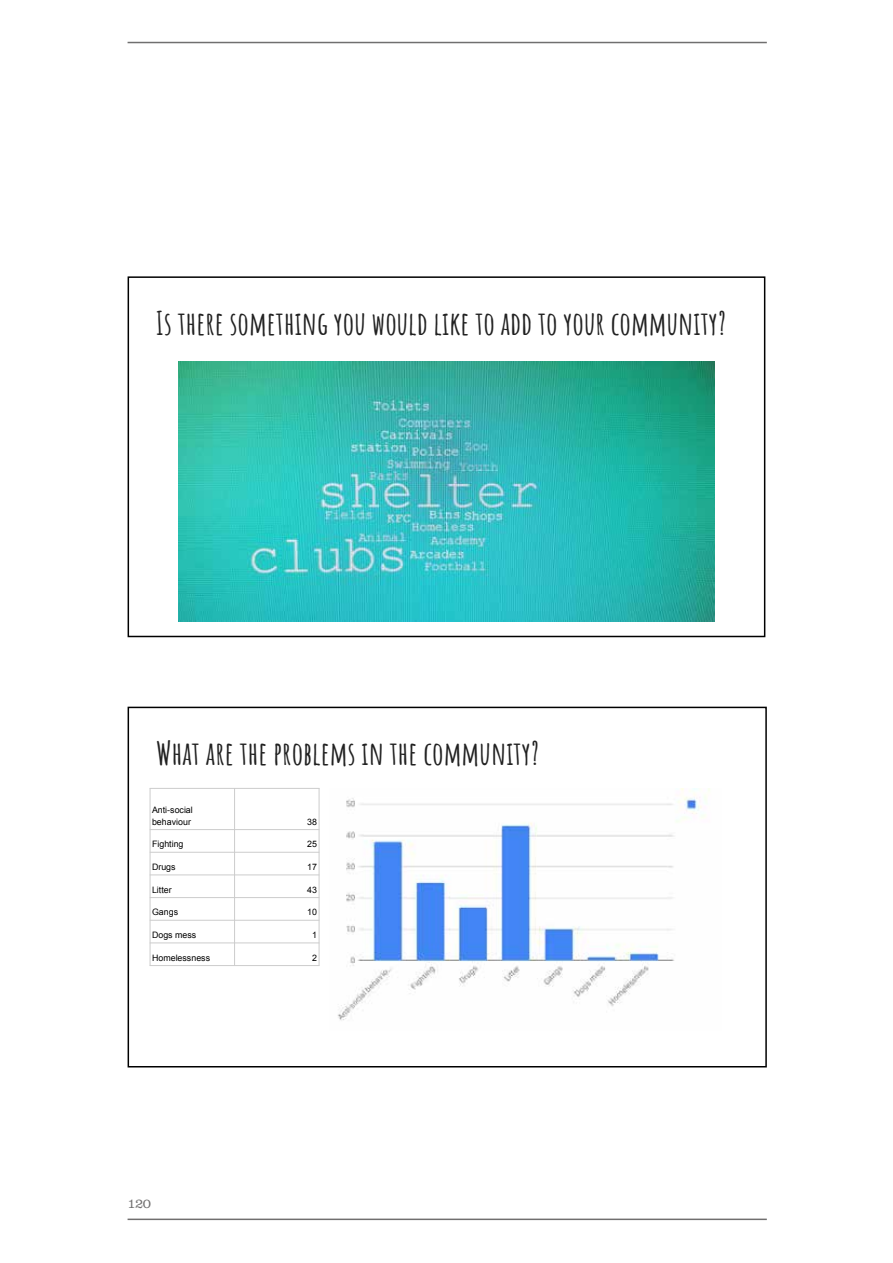
<style>
.page{position:relative;width:893px;height:1263px;background:#fff}
.page>*{position:absolute;margin:0;border:0;box-sizing:border-box;transform-origin:0 0}
.t1{font:700 31.95px "Amatic SC";color:#212121}
.t2{font:700 31.8px "Amatic SC";color:#212121}
.t3{font:300 13.5px "Clarendon BT";color:#706f6f}
.t4{font:8.85px/12px "Arial";color:#000}
</style>
<div class="page">
<hr style="left:128px;top:42px;width:639px;height:1px;background:#706f6f">
<hr style="left:128px;top:1218px;width:639px;height:2px;background:#706f6f">
<img style="left:178px;top:361px;width:536px;height:261px">
<div style="left:128px;top:276px;width:637px;height:361px;border:2px solid #000"></div>
<img style="left:337px;top:788px;width:373px;height:233px">
<hr style="left:150px;top:788px;width:1px;height:178px;background:#ccc">
<hr style="left:234px;top:788px;width:1px;height:178px;background:#ccc">
<hr style="left:319px;top:788px;width:1px;height:178px;background:#ccc">
<hr style="left:150px;top:788px;width:169px;height:1px;background:#ccc">
<hr style="left:150px;top:829px;width:169px;height:1px;background:#ccc">
<hr style="left:150px;top:852px;width:169px;height:1px;background:#ccc">
<hr style="left:150px;top:874px;width:169px;height:1px;background:#ccc">
<hr style="left:150px;top:897px;width:169px;height:1px;background:#ccc">
<hr style="left:150px;top:920px;width:169px;height:1px;background:#ccc">
<hr style="left:150px;top:942px;width:169px;height:1px;background:#ccc">
<hr style="left:150px;top:965px;width:169px;height:1px;background:#ccc">
<div style="left:128px;top:707px;width:639px;height:360px;border:2px solid #000"></div>
<h2 class="t2" style="left:156px;top:298px;width:572px">Is there something you would like to add to your community?</h2>
<h1 class="t1" style="left:156px;top:728px;width:385px">What are the problems in the community?</h1>
<p class="t4" style="left:152px;top:804px;width:42px">Anti-social behaviour</p>
<p class="t4" style="left:307px;top:816px;width:11px">38</p>
<p class="t4" style="left:152px;top:838px;width:33px">Fighting</p>
<p class="t4" style="left:307px;top:838px;width:11px">25</p>
<p class="t4" style="left:152px;top:861px;width:25px">Drugs</p>
<p class="t4" style="left:307px;top:861px;width:11px">17</p>
<p class="t4" style="left:152px;top:884px;width:21px">Litter</p>
<p class="t4" style="left:307px;top:884px;width:11px">43</p>
<p class="t4" style="left:152px;top:906px;width:28px">Gangs</p>
<p class="t4" style="left:307px;top:906px;width:11px">10</p>
<p class="t4" style="left:152px;top:929px;width:46px">Dogs mess</p>
<p class="t4" style="left:312px;top:929px;width:6px">1</p>
<p class="t4" style="left:152px;top:952px;width:60px">Homelessness</p>
<p class="t4" style="left:312px;top:952px;width:6px">2</p>
<h3 class="t3" style="left:128px;top:1195px;width:25px">120</h3>
</div>
